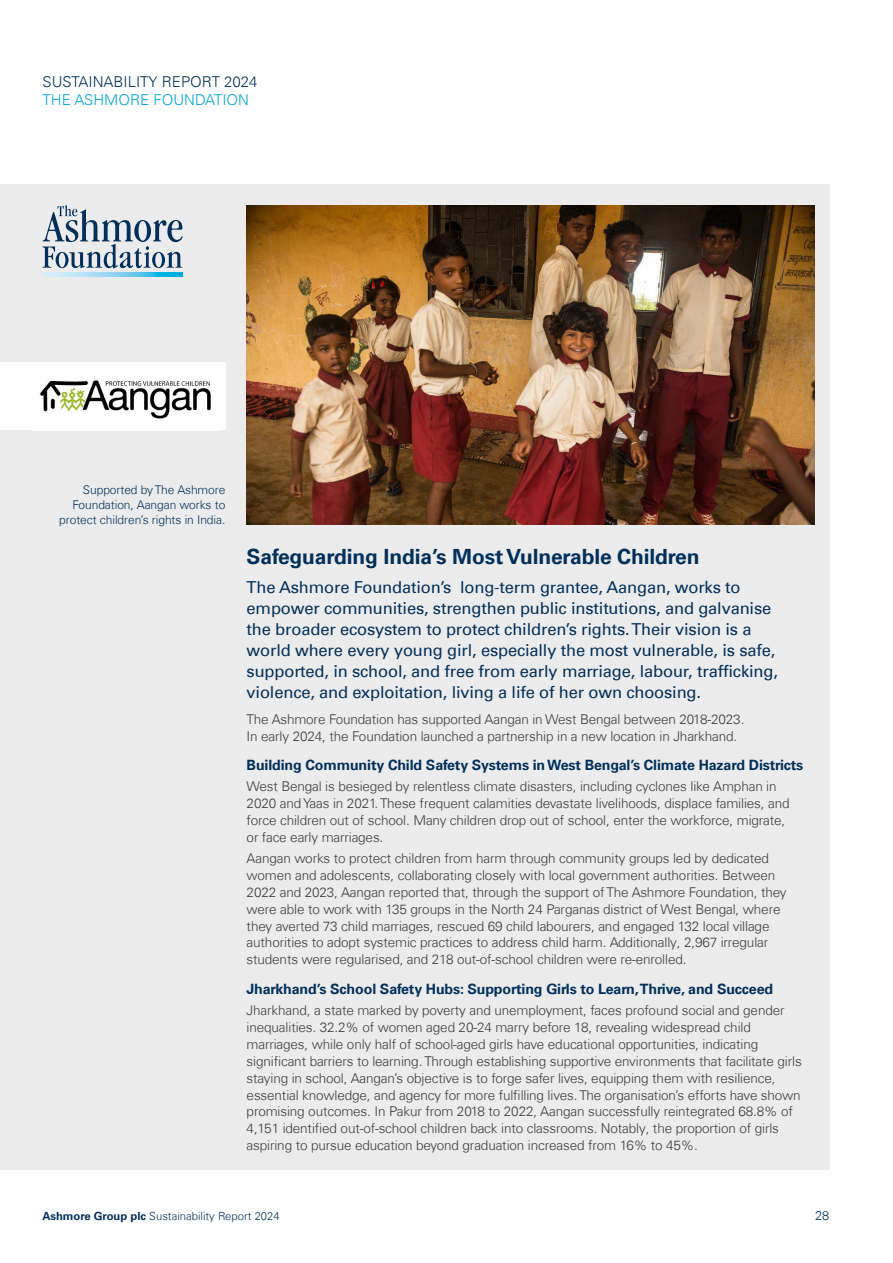
<style>
.page{position:relative;width:893px;height:1263px;background:#fff}
.page>*{position:absolute;margin:0;border:0;box-sizing:border-box;transform-origin:0 0}
.t1{font:700 21px "Univers Com 65";letter-spacing:-.005em;color:#00305d}
.t2{font:16.5px/21px "Univers Com 55 Roman";letter-spacing:-.01em;color:#00305d}
.t3{font:300 15px "Univers Com 45";color:#00305d}
.t4{font:300 15px "Univers Com 45";color:#00a8dd}
.t5{font:700 14.25px "Univers Com 65";letter-spacing:-.01em;color:#00305d}
.t6{font:300 13.5px/16.8px "Univers Com 45";letter-spacing:-.01em;color:#3c3c3b}
.t7{font:300 12.75px "Univers Com 45";color:#00305d}
.t8{font:300 12px/15px "Univers Com 45";letter-spacing:-.005em;color:#00305d;text-align:right}
.t9{font:300 11.25px "Univers Com 45";color:#00305d}
.s1{font-family:"Univers Com 65";font-weight:700}
</style>
<div class="page">
<div style="left:0;top:184px;width:829px;height:985px;background:#ececec"></div>
<svg style="left:43px;top:205px;width:140px;height:63px"></svg>
<svg style="left:43px;top:273px;width:140px;height:4px"></svg>
<img style="left:247px;top:205px;width:567px;height:319px">
<div style="left:0;top:362px;width:225px;height:68px;background:#fff"></div>
<img style="left:40px;top:380px;width:171px;height:39px">
<p class="t3" style="left:43px;top:73px;width:217px">SUSTAINABILITY REPORT 2024</p>
<p class="t4" style="left:43px;top:91px;width:208px">THE ASHMORE FOUNDATION</p>
<p class="t8" style="left:59px;top:482px;width:168px">Supported by The Ashmore<br>Foundation, Aangan works to protect children’s rights in India.</p>
<h1 class="t1" style="left:247px;top:544px;width:455px">Safeguarding India’s Most Vulnerable Children</h1>
<p class="t2" style="left:247px;top:577px;width:533px">The Ashmore Foundation’s long-term grantee, Aangan, works to empower communities, strengthen public institutions, and galvanise the broader ecosystem to protect children’s rights. Their vision is a world where every young girl, especially the most vulnerable, is safe, supported, in school, and free from early marriage, labour, trafficking, violence, and exploitation, living a life of her own choosing.</p>
<p class="t6" style="left:247px;top:710px;width:499px">The Ashmore Foundation has supported Aangan in West Bengal between 2018-2023.<br>In early 2024, the Foundation launched a partnership in a new location in Jharkhand.</p>
<p class="t5" style="left:247px;top:757px;width:558px">Building Community Child Safety Systems in West Bengal’s Climate Hazard Districts</p>
<p class="t6" style="left:247px;top:778px;width:544px">West Bengal is besieged by relentless climate disasters, including cyclones like Amphan in 2020 and Yaas in 2021. These frequent calamities devastate livelihoods, displace families, and force children out of school. Many children drop out of school, enter the workforce, migrate, or face early marriages.</p>
<p class="t6" style="left:247px;top:850px;width:542px">Aangan works to protect children from harm through community groups led by dedicated women and adolescents, collaborating closely with local government authorities. Between 2022 and 2023, Aangan reported that, through the support of The Ashmore Foundation, they were able to work with 135 groups in the North 24 Parganas district of West Bengal, where they averted 73 child marriages, rescued 69 child labourers, and engaged 132 local village authorities to adopt systemic practices to address child harm. Additionally, 2,967 irregular students were regularised, and 218 out-of-school children were re-enrolled.</p>
<p class="t5" style="left:247px;top:980px;width:528px">Jharkhand’s School Safety Hubs: Supporting Girls to Learn, Thrive, and Succeed</p>
<p class="t6" style="left:247px;top:1002px;width:557px">Jharkhand, a state marked by poverty and unemployment, faces profound social and gender inequalities. 32.2% of women aged 20-24 marry before 18, revealing widespread child marriages, while only half of school-aged girls have educational opportunities, indicating significant barriers to learning. Through establishing supportive environments that facilitate girls staying in school, Aangan’s objective is to forge safer lives, equipping them with resilience, essential knowledge, and agency for more fulfilling lives. The organisation’s efforts have shown promising outcomes. In Pakur from 2018 to 2022, Aangan successfully reintegrated 68.8% of 4,151 identified out-of-school children back into classrooms. Notably, the proportion of girls aspiring to pursue education beyond graduation increased from 16% to 45%.</p>
<p class="t9" style="left:43px;top:1209px;width:239px"><span class="s1">Ashmore Group plc</span> Sustainability Report 2024</p>
<p class="t7" style="left:815px;top:1208px;width:16px">28</p>
</div>
